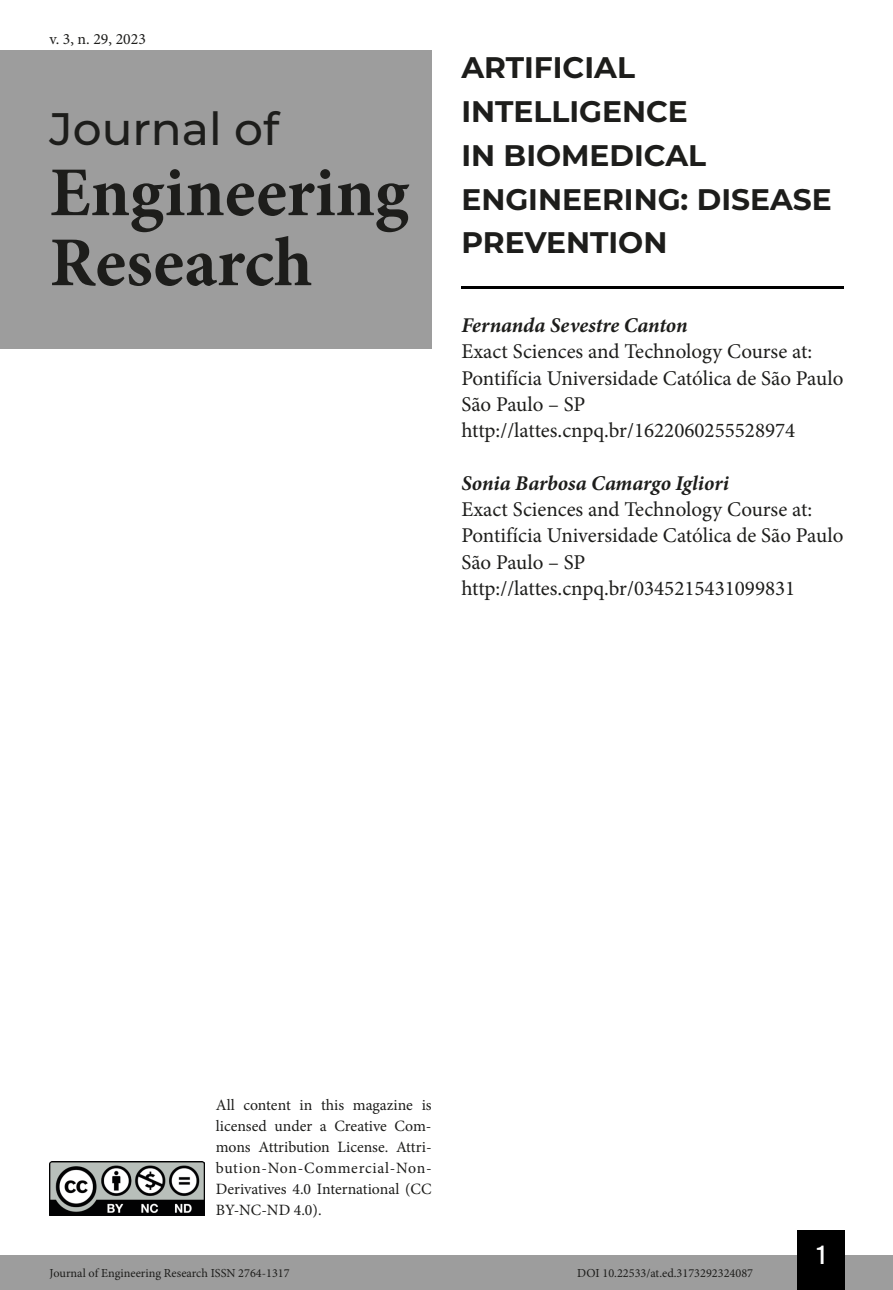
<style>
.page{position:relative;width:893px;height:1290px;background:#fff}
.page>*{position:absolute;margin:0;border:0;box-sizing:border-box;transform-origin:0 0}
.t1{font:700 70px/70px "Minion Pro";color:#1d1d1b}
.t2{font:500 45.5px "Montserrat";color:#1d1d1b}
.t3{font:700 29.75px/43.8px "Montserrat";color:#1d1d1b}
.t4{font:26.25px "Bebas Kai";color:#fff}
.t5{font:21px/26.2px "Minion Pro";color:#1d1d1b}
.t6{font:italic 700 21px "Minion Pro";color:#1d1d1b}
.t7{font:15.75px/21px "Minion Pro";color:#1d1d1b;text-align:justify}
.t8{font:12.25px "Minion Pro";color:#1d1d1b}
</style>
<div class="page">
<div style="left:0;top:1255px;width:893px;height:35px;background:#9d9d9d"></div>
<div style="left:797px;top:1230px;width:48px;height:60px;background:#000"></div>
<img style="left:50px;top:1161px;width:154px;height:54px">
<div style="left:0;top:50px;width:432px;height:298px;background:#9d9d9d"></div>
<hr style="left:461px;top:286px;width:382px;height:2px;background:#000">
<p class="t7" style="left:50px;top:28px;width:98px">v. 3, n. 29, 2023</p>
<h2 class="t2" style="left:50px;top:97px;width:231px">Journal of</h2>
<h1 class="t1" style="left:50px;top:157px;width:361px">Engineering<br>Research</h1>
<h3 class="t3" style="left:461px;top:44px;width:372px">ARTIFICIAL<br>INTELLIGENCE<br>IN BIOMEDICAL<br>ENGINEERING: DISEASE<br>PREVENTION</h3>
<p class="t6" style="left:461px;top:310px;width:228px">Fernanda Sevestre Canton</p>
<p class="t5" style="left:461px;top:339px;width:383px">Exact Sciences and Technology Course at:<br>Pontifícia Universidade Católica de São Paulo São Paulo – SP http://lattes.cnpq.br/1622060255528974</p>
<p class="t6" style="left:461px;top:468px;width:269px">Sonia Barbosa Camargo Igliori</p>
<p class="t5" style="left:461px;top:496px;width:383px">Exact Sciences and Technology Course at:<br>Pontifícia Universidade Católica de São Paulo São Paulo – SP http://lattes.cnpq.br/0345215431099831</p>
<p class="t7" style="left:216px;top:1095px;width:217px">All content in this magazine is licensed under a Creative Com&shy;mons Attribution License. Attri&shy;bution-Non-Commercial-Non-Derivatives 4.0 International (CC BY-NC-ND 4.0).</p>
<p class="t4" style="left:817px;top:1241px;width:10px">1</p>
<p class="t8" style="left:50px;top:1265px;width:242px">Journal of Engineering Research ISSN 2764-1317</p>
<p class="t8" style="left:577px;top:1265px;width:177px">DOI 10.22533/at.ed.3173292324087</p>
</div>
